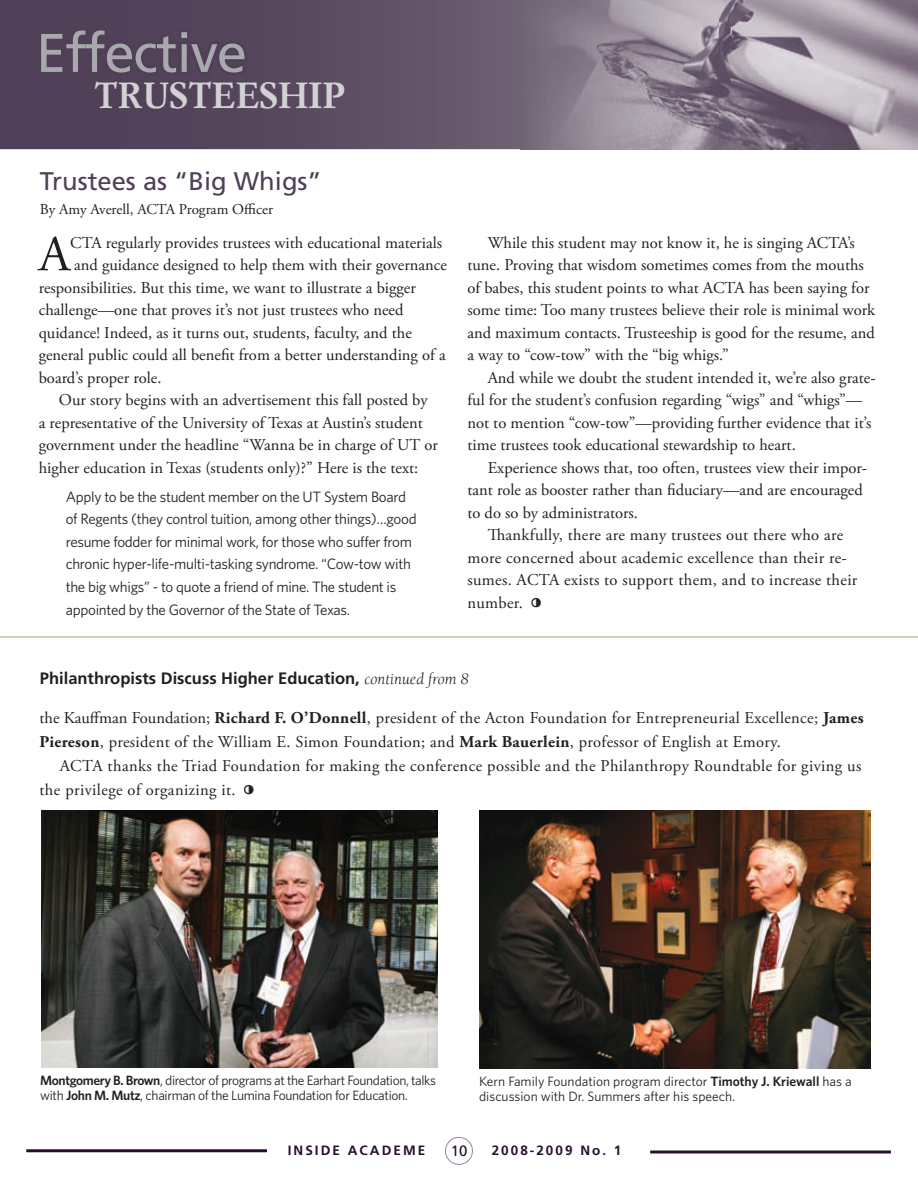
<style>
.page{position:relative;width:918px;height:1189px;background:#fff}
.page>*{position:absolute;margin:0;border:0;box-sizing:border-box;transform-origin:0 0}
.t1{font:54.3px "Frutiger";letter-spacing:-.02em;color:#a8a9ad}
.t2{font:50.4px "Adobe Garamond Pro";color:#231f20}
.t3{font:45px "Castellar";color:#231f20}
.t4{font:700 35.7px "Simoncini Garamond";color:#d1d2d4}
.t5{font:25.5px "Frutiger";color:#504057}
.t6{font:16.5px/22.5px "Adobe Garamond Pro";color:#231f20}
.t7{font:16.5px/22.5px "Adobe Garamond Pro";letter-spacing:.02em;color:#231f20}
.t8{font:16.5px/24px "Adobe Garamond Pro";letter-spacing:.025em;color:#231f20}
.t9{font:700 16.5px "Frutiger";color:#231f20}
.t10{font:15px/22.5px "Whitney";letter-spacing:-.02em;color:#231f20}
.t11{font:15px "Adobe Garamond Pro";color:#231f20}
.t12{font:15px "Frutiger";color:#270f31}
.t13{font:13.5px/15px "Whitney";letter-spacing:-.025em;color:#231f20}
.t14{font:13.5px/15px "Whitney";color:#231f20}
.t15{font:700 13.5px "Frutiger";letter-spacing:.15em;color:#270f31}
.s1{font-family:"Berkeley";font-weight:400;font-style:italic}
.s2{font-weight:700}
.s3{font-weight:600}
</style>
<div class="page">
<div style="left:445px;top:1137px;width:27px;height:28px;border:1px solid #948796;border-radius:50%"></div>
<hr style="left:650px;top:1150px;width:240px;height:3px;background:#270f31">
<hr style="left:26px;top:1149px;width:241px;height:3px;background:#270f31">
<svg style="left:0;top:0;width:520px;height:149px;background:#5b4b61"></svg>
<img style="left:520px;top:0;width:397px;height:149px">
<div style="left:36px;top:25px;width:214px;height:53px;background:#504057"></div>
<img style="left:479px;top:810px;width:391px;height:258px">
<img style="left:41px;top:810px;width:396px;height:257px">
<hr style="left:0;top:637px;width:917px;height:1px;background:#afa171">
<h1 class="t1" style="left:36px;top:21px;width:212px">Effective</h1>
<h3 class="t4" style="left:94px;top:73px;width:253px">TRUSTEESHIP</h3>
<h3 class="t5" style="left:40px;top:166px;width:283px">Trustees as “Big Whigs”</h3>
<p class="t11" style="left:40px;top:200px;width:234px">By Amy Averell, ACTA Program Officer</p>
<h2 class="t2" style="left:39px;top:224px;width:33px">A</h2>
<p class="t6" style="left:70px;top:232px;width:373px">CTA regularly provides trustees with educational materials</p>
<p class="t6" style="left:74px;top:254px;width:374px">and guidance designed to help them with their governance</p>
<p class="t6" style="left:39px;top:277px;width:378px">responsibilities. But this time, we want to illustrate a bigger</p>
<p class="t6" style="left:39px;top:299px;width:366px">challenge—one that proves it’s not just trustees who need</p>
<p class="t6" style="left:39px;top:322px;width:374px">quidance! Indeed, as it turns out, students, faculty, and the</p>
<p class="t6" style="left:39px;top:344px;width:408px">general public could all benefit from a better understanding of a</p>
<p class="t6" style="left:39px;top:367px;width:124px">board’s proper role.</p>
<p class="t6" style="left:59px;top:389px;width:370px">Our story begins with an advertisement this fall posted by</p>
<p class="t6" style="left:39px;top:412px;width:385px">a representative of the University of Texas at Austin’s student</p>
<p class="t6" style="left:39px;top:434px;width:400px">government under the headline “Wanna be in charge of UT or</p>
<p class="t6" style="left:39px;top:457px;width:381px">higher education in Texas (students only)?” Here is the text:</p>
<p class="t10" style="left:66px;top:485px;width:352px">Apply to be the student member on the UT System Board of Regents (they control tuition, among other things)…good resume fodder for minimal work, for those who suffer from chronic hyper-life-multi-tasking syndrome. “Cow-tow with the big whigs” - to quote a friend of mine. The student is appointed by the Governor of the State of Texas.</p>
<p class="t6" style="left:467px;top:232px;width:409px;text-indent:20px">While this student may not know it, he is singing ACTA’s tune. Proving that wisdom sometimes comes from the mouths of babes, this student points to what ACTA has been saying for some time: Too many trustees believe their role is minimal work and maximum contacts. Trusteeship is good for the resume, and a way to “cow-tow” with the “big whigs.”</p>
<p class="t6" style="left:467px;top:367px;width:409px;text-indent:20px">And while we doubt the student intended it, we’re also grate&shy;ful for the student’s confusion regarding “wigs” and “whigs”— not to mention “cow-tow”—providing further evidence that it’s time trustees took educational stewardship to heart.</p>
<p class="t6" style="left:467px;top:457px;width:401px;text-indent:20px">Experience shows that, too often, trustees view their impor&shy;tant role as booster rather than fiduciary—and are encouraged to do so by administrators.</p>
<p class="t7" style="left:467px;top:524px;width:391px;text-indent:20px">Thankfully, there are many trustees out there who are more concerned about academic excellence than their re&shy;sumes. ACTA exists to support them, and to increase their number.</p>
<h3 class="t3" style="left:527px;top:579px;width:17px">•</h3>
<p class="t9" style="left:40px;top:669px;width:430px">Philanthropists Discuss Higher Education, <span class="s1">continued from 8</span></p>
<p class="t7" style="left:39px;top:706px;width:825px;line-height:24px">the Kauffman Foundation; <span class="s2">Richard F. O’Donnell</span>, president of the Acton Foundation for Entrepreneurial Excellence; <span class="s2">James<br>Piereson</span>, president of the William E. Simon Foundation; and <span class="s2">Mark Bauerlein</span>, professor of English at Emory.</p>
<p class="t8" style="left:39px;top:754px;width:823px;text-indent:20px">ACTA thanks the Triad Foundation for making the conference possible and the Philanthropy Roundtable for giving us the privilege of organizing it.</p>
<h3 class="t3" style="left:240px;top:766px;width:17px">•</h3>
<p class="t13" style="left:40px;top:1073px;width:397px"><span class="s3">Montgomery B. Brown</span>, director of programs at the Earhart Foundation, talks with <span class="s3">John M. Mutz</span>, chairman of the Lumina Foundation for Education.</p>
<p class="t14" style="left:479px;top:1073px;width:374px">Kern Family Foundation program director <span class="s3">Timothy J. Kriewall</span> has a discussion with Dr. Summers after his speech.</p>
<p class="t12" style="left:450px;top:1142px;width:18px">10</p>
<p class="t15" style="left:288px;top:1142px;width:139px">INSIDE ACADEME</p>
<p class="t15" style="left:491px;top:1142px;width:131px">2008-2009 No. 1</p>
</div>
